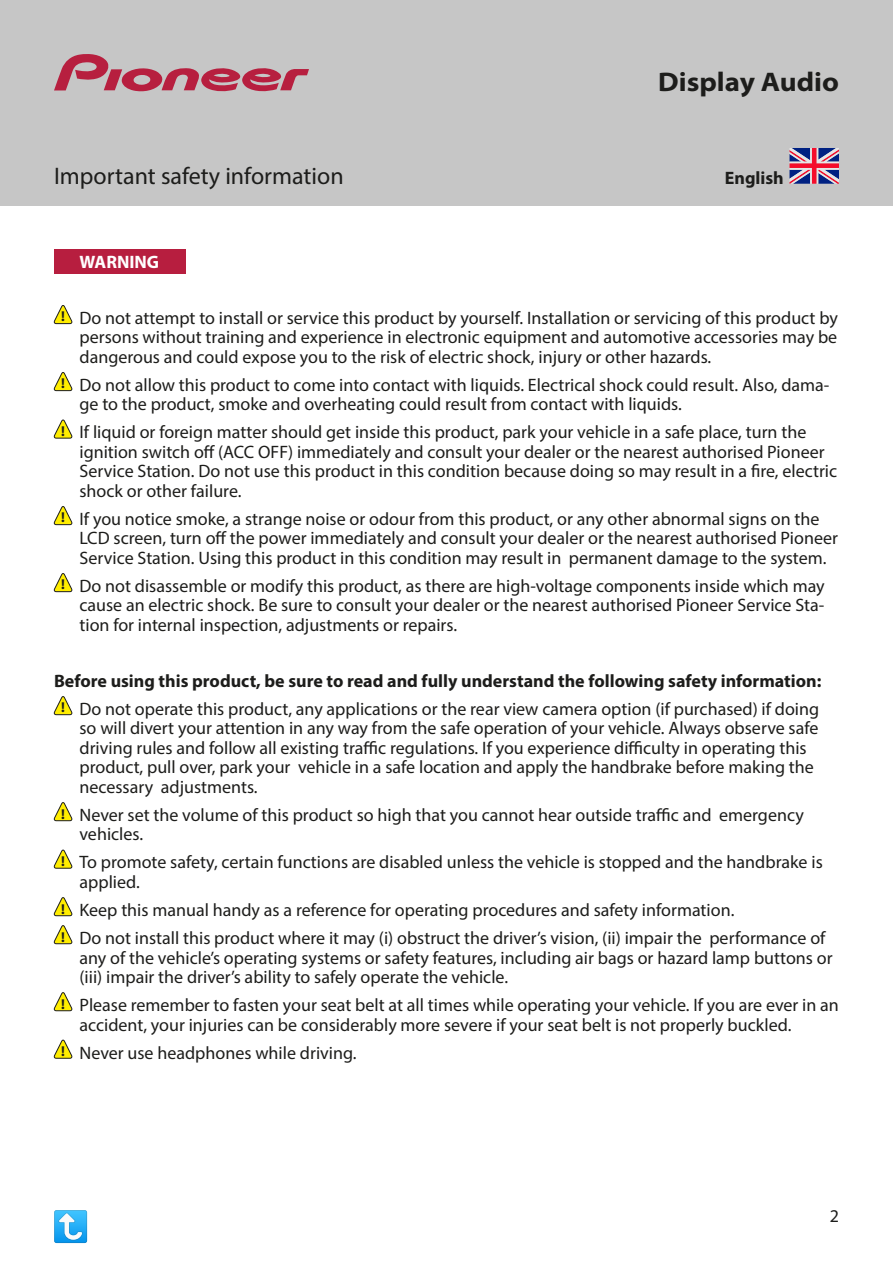
<style>
.page{position:relative;width:893px;height:1263px;background:#fff}
.page>*{position:absolute;margin:0;border:0;box-sizing:border-box;transform-origin:0 0}
.t1{font:700 semi-expanded 27px "Myriad Pro";color:#1d1d1b}
.t2{font:24px "Myriad Pro";color:#1d1d1b}
.t3{font:18px/19.5px "Myriad Pro";color:#1d1d1b}
.t4{font:700 18px "Myriad Pro";color:#1d1d1b}
.t5{font:700 18px "Myriad Pro";color:#fff}
.t6{font:700 14.25px "Myriad Pro";color:#1d1d1b}
</style>
<div class="page">
<div style="left:0;top:0;width:893px;height:205px;background:#c6c6c6"></div>
<div style="left:54px;top:249px;width:131px;height:24px;background:#b71e3f"></div>
<svg style="left:54px;top:54px;width:255px;height:37px"></svg>
<svg style="left:53px;top:305px;width:19px;height:19px"></svg>
<svg style="left:53px;top:372px;width:19px;height:19px"></svg>
<svg style="left:53px;top:420px;width:19px;height:19px"></svg>
<svg style="left:53px;top:506px;width:19px;height:19px"></svg>
<svg style="left:53px;top:573px;width:19px;height:19px"></svg>
<svg style="left:53px;top:696px;width:19px;height:19px"></svg>
<svg style="left:53px;top:802px;width:19px;height:19px"></svg>
<svg style="left:53px;top:850px;width:19px;height:19px"></svg>
<svg style="left:53px;top:897px;width:19px;height:19px"></svg>
<svg style="left:53px;top:925px;width:19px;height:19px"></svg>
<svg style="left:53px;top:992px;width:19px;height:19px"></svg>
<svg style="left:53px;top:1040px;width:19px;height:19px"></svg>
<svg style="left:789px;top:148px;width:50px;height:36px;background:#9b678f"></svg>
<svg style="left:54px;top:1210px;width:33px;height:33px"></svg>
<p class="t2" style="left:54px;top:161px;width:291px">Important safety information</p>
<p class="t5" style="left:80px;top:250px;width:81px">WARNING</p>
<p class="t1" style="left:658px;top:64px;width:182px">Display Audio</p>
<p class="t4" style="left:725px;top:166px;width:60px">English</p>
<p class="t6" style="left:61px;top:307px;width:5px">!</p>
<p class="t3" style="left:80px;top:308px;width:760px;text-align:justify">Do not attempt to install or service this product by yourself. Installation or servicing of this product by persons without training and experience in electronic equipment and automotive accessories may be dangerous and could expose you to the risk of electric shock, injury or other hazards.</p>
<p class="t6" style="left:61px;top:374px;width:5px">!</p>
<p class="t3" style="left:80px;top:375px;width:751px">Do not allow this product to come into contact with liquids. Electrical shock could result. Also, dama&shy;ge to the product, smoke and overheating could result from contact with liquids.</p>
<p class="t6" style="left:61px;top:422px;width:5px">!</p>
<p class="t3" style="left:80px;top:422px;width:759px">If liquid or foreign matter should get inside this product, park your vehicle in a safe place, turn the ignition switch off (ACC OFF) immediately and consult your dealer or the nearest authorised Pioneer Service Station. Do not use this product in this condition because doing so may result in a fire, electric shock or other failure.</p>
<p class="t6" style="left:61px;top:508px;width:5px">!</p>
<p class="t3" style="left:80px;top:509px;width:760px">If you notice smoke, a strange noise or odour from this product, or any other abnormal signs on the<br>LCD screen, turn off the power immediately and consult your dealer or the nearest authorised Pioneer<br>Service Station. Using this product in this condition may result in permanent damage to the system.</p>
<p class="t6" style="left:61px;top:575px;width:5px">!</p>
<p class="t3" style="left:80px;top:576px;width:747px;text-align:justify">Do not disassemble or modify this product, as there are high-voltage components inside which may cause an electric shock. Be sure to consult your dealer or the nearest authorised Pioneer Service Sta&shy;tion for internal inspection, adjustments or repairs.</p>
<p class="t4" style="left:54px;top:669px;width:769px">Before using this product, be sure to read and fully understand the following safety information:</p>
<p class="t6" style="left:61px;top:698px;width:5px">!</p>
<p class="t3" style="left:80px;top:699px;width:741px">Do not operate this product, any applications or the rear view camera option (if purchased) if doing so will divert your attention in any way from the safe operation of your vehicle. Always observe safe driving rules and follow all existing traffic regulations. If you experience difficulty in operating this product, pull over, park your vehicle in a safe location and apply the handbrake before making the necessary adjustments.</p>
<p class="t6" style="left:61px;top:804px;width:5px">!</p>
<p class="t3" style="left:80px;top:805px;width:726px">Never set the volume of this product so high that you cannot hear outside traffic and emergency vehicles.</p>
<p class="t6" style="left:61px;top:852px;width:5px">!</p>
<p class="t3" style="left:80px;top:852px;width:745px">To promote safety, certain functions are disabled unless the vehicle is stopped and the handbrake is applied.</p>
<p class="t6" style="left:61px;top:899px;width:5px">!</p>
<p class="t3" style="left:80px;top:900px;width:656px">Keep this manual handy as a reference for operating procedures and safety information.</p>
<p class="t6" style="left:61px;top:927px;width:5px">!</p>
<p class="t3" style="left:80px;top:928px;width:755px">Do not install this product where it may (i) obstruct the driver’s vision, (ii) impair the performance of any of the vehicle’s operating systems or safety features, including air bags or hazard lamp buttons or (iii) impair the driver’s ability to safely operate the vehicle.</p>
<p class="t6" style="left:61px;top:994px;width:5px">!</p>
<p class="t3" style="left:80px;top:995px;width:761px">Please remember to fasten your seat belt at all times while operating your vehicle. If you are ever in an accident, your injuries can be considerably more severe if your seat belt is not properly buckled.</p>
<p class="t6" style="left:61px;top:1042px;width:5px">!</p>
<p class="t3" style="left:80px;top:1042px;width:279px">Never use headphones while driving.</p>
<p class="t3" style="left:830px;top:1206px;width:11px">2</p>
</div>
